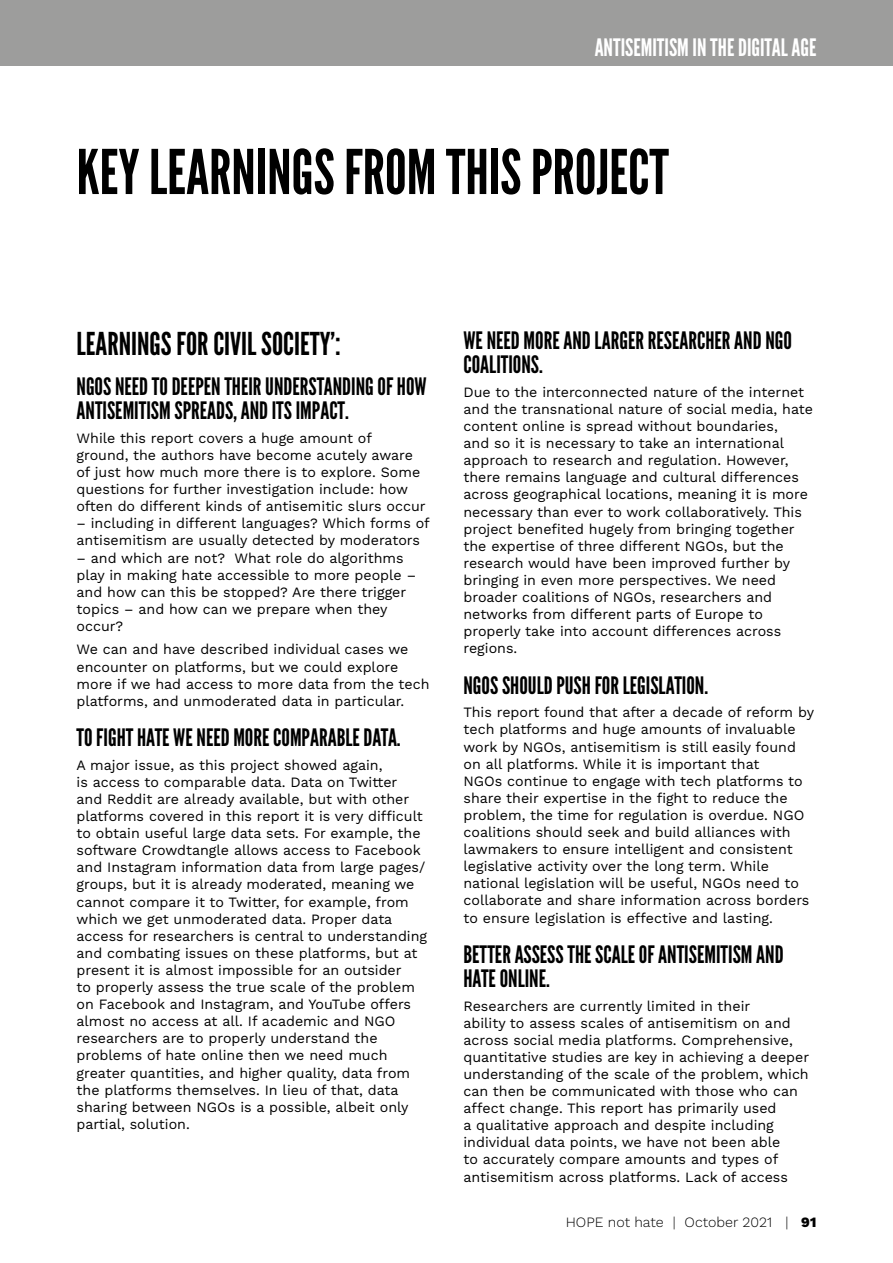
<style>
.page{position:relative;width:893px;height:1263px;background:#fff}
.page>*{position:absolute;margin:0;border:0;box-sizing:border-box;transform-origin:0 0}
.t1{font:61.5px "League Gothic";color:#000}
.t2{font:31.5px "League Gothic";color:#000}
.t3{font:24px/24px "League Gothic";color:#000}
.t4{font:24px "League Gothic";color:#fff}
.t5{font:14.25px/17.1px "Work Sans";color:#000}
.t6{font:300 14.25px "Work Sans";color:#000}
.s1{font-weight:800}
</style>
<div class="page">
<div style="left:0;top:0;width:893px;height:66px;background:#9d9d9c"></div>
<h3 class="t4" style="left:595px;top:33px;width:223px">ANTISEMITISM IN THE DIGITAL AGE</h3>
<h1 class="t1" style="left:77px;top:135px;width:594px">KEY LEARNINGS FROM THIS PROJECT</h1>
<h2 class="t2" style="left:77px;top:325px;width:266px">LEARNINGS FOR CIVIL SOCIETY’:</h2>
<h3 class="t3" style="left:77px;top:375px;width:352px">NGOS NEED TO DEEPEN THEIR UNDERSTANDING OF HOW<br>ANTISEMITISM SPREADS, AND ITS IMPACT.</h3>
<p class="t5" style="left:77px;top:429px;width:351px">While this report covers a huge amount of ground, the authors have become acutely aware of just how much more there is to explore. Some questions for further investigation include: how often do different kinds of antisemitic slurs occur</p>
<p class="t5" style="left:77px;top:514px;width:355px">– including in different languages? Which forms of antisemitism are usually detected by moderators</p>
<p class="t5" style="left:77px;top:548px;width:341px">– and which are not? What role do algorithms play in making hate accessible to more people – and how can this be stopped? Are there trigger topics – and how can we prepare when they occur?</p>
<p class="t5" style="left:77px;top:640px;width:354px">We can and have described individual cases we encounter on platforms, but we could explore more if we had access to more data from the tech platforms, and unmoderated data in particular.</p>
<h3 class="t3" style="left:77px;top:726px;width:326px">TO FIGHT HATE WE NEED MORE COMPARABLE DATA.</h3>
<p class="t5" style="left:77px;top:756px;width:352px">A major issue, as this project showed again,<br>is access to comparable data. Data on Twitter<br>and Reddit are already available, but with other platforms covered in this report it is very difficult to obtain useful large data sets. For example, the software Crowdtangle allows access to Facebook and Instagram information data from large pages/ groups, but it is already moderated, meaning we cannot compare it to Twitter, for example, from which we get unmoderated data. Proper data access for researchers is central to understanding and combating issues on these platforms, but at present it is almost impossible for an outsider<br>to properly assess the true scale of the problem on Facebook and Instagram, and YouTube offers almost no access at all. If academic and NGO researchers are to properly understand the problems of hate online then we need much greater quantities, and higher quality, data from the platforms themselves. In lieu of that, data sharing between NGOs is a possible, albeit only partial, solution.</p>
<h3 class="t3" style="left:463px;top:329px;width:330px">WE NEED MORE AND LARGER RESEARCHER AND NGO<br>COALITIONS.</h3>
<p class="t5" style="left:463px;top:383px;width:351px">Due to the interconnected nature of the internet and the transnational nature of social media, hate content online is spread without boundaries,<br>and so it is necessary to take an international approach to research and regulation. However, there remains language and cultural differences across geographical locations, meaning it is more necessary than ever to work collaboratively. This project benefited hugely from bringing together the expertise of three different NGOs, but the research would have been improved further by bringing in even more perspectives. We need broader coalitions of NGOs, researchers and networks from different parts of Europe to properly take into account differences across regions.</p>
<h3 class="t3" style="left:463px;top:673px;width:246px">NGOS SHOULD PUSH FOR LEGISLATION.</h3>
<p class="t5" style="left:463px;top:703px;width:352px">This report found that after a decade of reform by tech platforms and huge amounts of invaluable work by NGOs, antisemitism is still easily found on all platforms. While it is important that<br>NGOs continue to engage with tech platforms to share their expertise in the fight to reduce the problem, the time for regulation is overdue. NGO coalitions should seek and build alliances with lawmakers to ensure intelligent and consistent legislative activity over the long term. While national legislation will be useful, NGOs need to collaborate and share information across borders to ensure legislation is effective and lasting.</p>
<h3 class="t3" style="left:463px;top:943px;width:322px">BETTER ASSESS THE SCALE OF ANTISEMITISM AND<br>HATE ONLINE.</h3>
<p class="t5" style="left:463px;top:996px;width:347px">Researchers are currently limited in their<br>ability to assess scales of antisemitism on and across social media platforms. Comprehensive, quantitative studies are key in achieving a deeper understanding of the scale of the problem, which can then be communicated with those who can affect change. This report has primarily used<br>a qualitative approach and despite including individual data points, we have not been able<br>to accurately compare amounts and types of antisemitism across platforms. Lack of access</p>
<p class="t6" style="left:566px;top:1212px;width:252px">HOPE not hate | October 2021 | <span class="s1">91</span></p>
</div>
